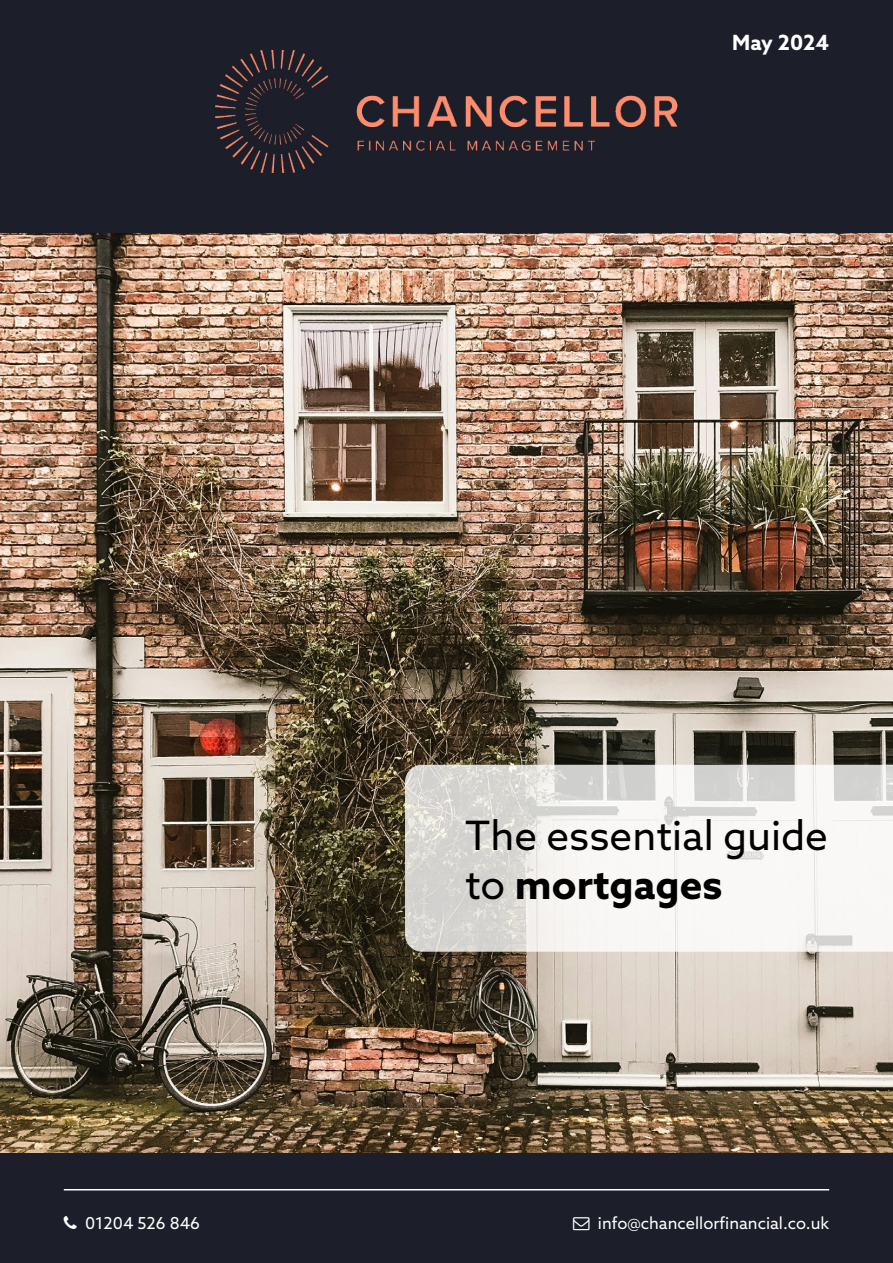
<style>
.page{position:relative;width:893px;height:1263px;background:#fff}
.page>*{position:absolute;margin:0;border:0;box-sizing:border-box;transform-origin:0 0}
.t1{font:40.5px/48.6px "Azo Sans";color:#000}
.t2{font:700 21px "Azo Sans";color:#fff}
.t3{font:16.5px "Azo Sans";color:#fff}
.s1{font-weight:700}
</style>
<div class="page">
<div style="left:0;top:0;width:893px;height:234px;background:#1c1f29"></div>
<img style="left:0;top:234px;width:893px;height:919px">
<div style="left:0;top:1153px;width:893px;height:110px;background:#1c1f29"></div>
<svg style="left:405px;top:765px;width:488px;height:187px;fill:#f8f6f4"></svg>
<hr style="left:64px;top:1189px;width:765px;height:1px;background:#fff">
<img style="left:214px;top:50px;width:465px;height:123px">
<p class="t2" style="left:732px;top:29px;width:98px">May 2024</p>
<h1 class="t1" style="left:465px;top:811px;width:364px">The essential guide to <span class="s1">mortgages</span></h1>
<p class="t3" style="left:85px;top:1212px;width:117px">01204 526 846</p>
<p class="t3" style="left:598px;top:1212px;width:233px">info@chancellorfinancial.co.uk</p>
</div>
